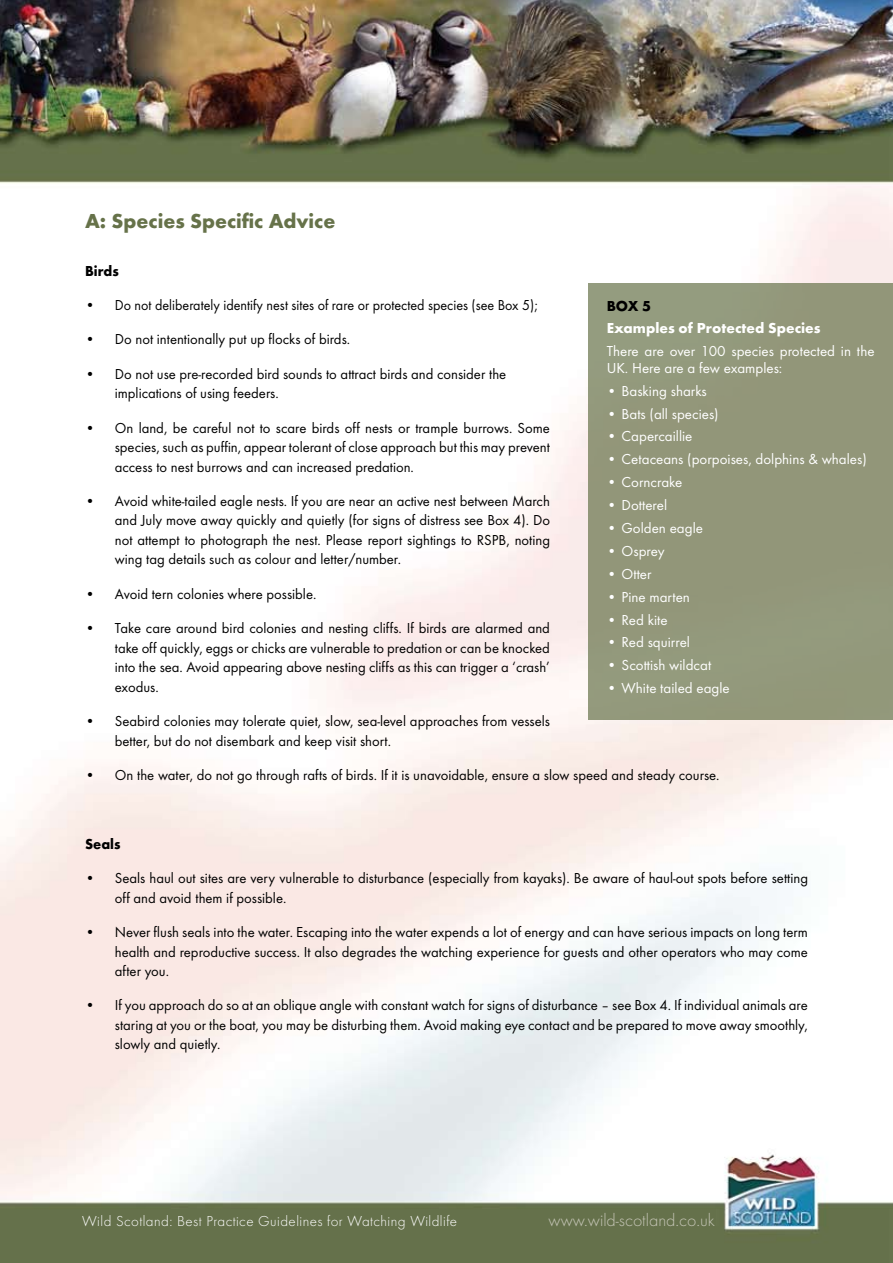
<style>
.page{position:relative;width:893px;height:1263px;background:#fff}
.page>*{position:absolute;margin:0;border:0;box-sizing:border-box;transform-origin:0 0}
.t1{font:700 21px "Futura T";color:#667249}
.t2{font:300 18px "Futura T";color:#c5c5b6}
.t3{font:15px/19.5px "Futura T";color:#000;text-align:justify}
.t4{font:15px/16.5px "Futura T";color:#fff}
.t5{font:300 15px "Futura T";letter-spacing:.03em;color:#fff}
.t6{font:700 15px "Futura T";color:#fff}
.t7{font:700 15px "Futura T";color:#000;scale:.95 1}
.t8{font:700 15px "Futura T";color:#000}
</style>
<div class="page">
<img style="left:0;top:0;width:893px;height:1263px">
<div style="left:588px;top:283px;width:305px;height:437px;background:#929679"></div>
<h1 class="t1" style="left:85px;top:209px;width:252px">A: Species Specific Advice</h1>
<p class="t7" style="left:85px;top:262px;width:37px">Birds</p>
<p class="t3" style="left:85px;top:295px;width:454px">• Do not deliberately identify nest sites of rare or protected species (see Box 5);</p>
<p class="t3" style="left:85px;top:329px;width:267px">• Do not intentionally put up flocks of birds.</p>
<p class="t3" style="left:115px;top:364px;width:393px;text-indent:-30px">• Do not use pre-recorded bird sounds to attract birds and consider the implications of using feeders.</p>
<p class="t3" style="left:115px;top:418px;width:437px;text-indent:-30px">• On land, be careful not to scare birds off nests or trample burrows. Some species, such as puffin, appear tolerant of close approach but this may prevent access to nest burrows and can increased predation.</p>
<p class="t3" style="left:115px;top:491px;width:437px;text-indent:-30px">• Avoid white-tailed eagle nests. If you are near an active nest between March and July move away quickly and quietly (for signs of distress see Box 4). Do not attempt to photograph the nest. Please report sightings to RSPB, noting wing tag details such as colour and letter/number.</p>
<p class="t3" style="left:85px;top:584px;width:233px">• Avoid tern colonies where possible.</p>
<p class="t3" style="left:115px;top:618px;width:437px;text-indent:-30px">• Take care around bird colonies and nesting cliffs. If birds are alarmed and take off quickly, eggs or chicks are vulnerable to predation or can be knocked into the sea. Avoid appearing above nesting cliffs as this can trigger a ‘crash’ exodus.</p>
<p class="t3" style="left:115px;top:711px;width:437px;text-indent:-30px">• Seabird colonies may tolerate quiet, slow, sea-level approaches from vessels better, but do not disembark and keep visit short.</p>
<p class="t3" style="left:85px;top:765px;width:636px">• On the water, do not go through rafts of birds. If it is unavoidable, ensure a slow speed and steady course.</p>
<p class="t8" style="left:607px;top:297px;width:46px">BOX 5</p>
<p class="t6" style="left:607px;top:320px;width:215px">Examples of Protected Species</p>
<p class="t4" style="left:607px;top:343px;width:269px">There are over 100 species protected in the<br>UK. Here are a few examples:</p>
<p class="t4" style="left:607px;top:382px;width:102px">• Basking sharks</p>
<p class="t4" style="left:607px;top:405px;width:113px">• Bats (all species)</p>
<p class="t4" style="left:607px;top:428px;width:87px">• Capercaillie</p>
<p class="t4" style="left:607px;top:451px;width:262px">• Cetaceans (porpoises, dolphins &amp; whales)</p>
<p class="t4" style="left:607px;top:474px;width:77px">• Corncrake</p>
<p class="t4" style="left:607px;top:497px;width:62px">• Dotterel</p>
<p class="t4" style="left:607px;top:520px;width:98px">• Golden eagle</p>
<p class="t4" style="left:607px;top:542px;width:59px">• Osprey</p>
<p class="t4" style="left:607px;top:565px;width:46px">• Otter</p>
<p class="t4" style="left:607px;top:588px;width:85px">• Pine marten</p>
<p class="t4" style="left:607px;top:611px;width:62px">• Red kite</p>
<p class="t4" style="left:607px;top:634px;width:85px">• Red squirrel</p>
<p class="t4" style="left:607px;top:657px;width:106px">• Scottish wildcat</p>
<p class="t4" style="left:607px;top:680px;width:125px">• White tailed eagle</p>
<p class="t7" style="left:85px;top:835px;width:39px">Seals</p>
<p class="t3" style="left:115px;top:868px;width:695px;text-indent:-30px">• Seals haul out sites are very vulnerable to disturbance (especially from kayaks). Be aware of haul-out spots before setting off and avoid them if possible.</p>
<p class="t3" style="left:115px;top:922px;width:695px;text-indent:-30px">• Never flush seals into the water. Escaping into the water expends a lot of energy and can have serious impacts on long term health and reproductive success. It also degrades the watching experience for guests and other operators who may come after you.</p>
<p class="t3" style="left:115px;top:995px;width:694px;text-indent:-30px">• If you approach do so at an oblique angle with constant watch for signs of disturbance – see Box 4. If individual animals are staring at you or the boat, you may be disturbing them. Avoid making eye contact and be prepared to move away smoothly, slowly and quietly.</p>
<p class="t5" style="left:82px;top:1212px;width:376px">Wild Scotland: Best Practice Guidelines for Watching Wildlife</p>
<p class="t2" style="left:549px;top:1209px;width:168px">www.wild-scotland.co.uk</p>
</div>
